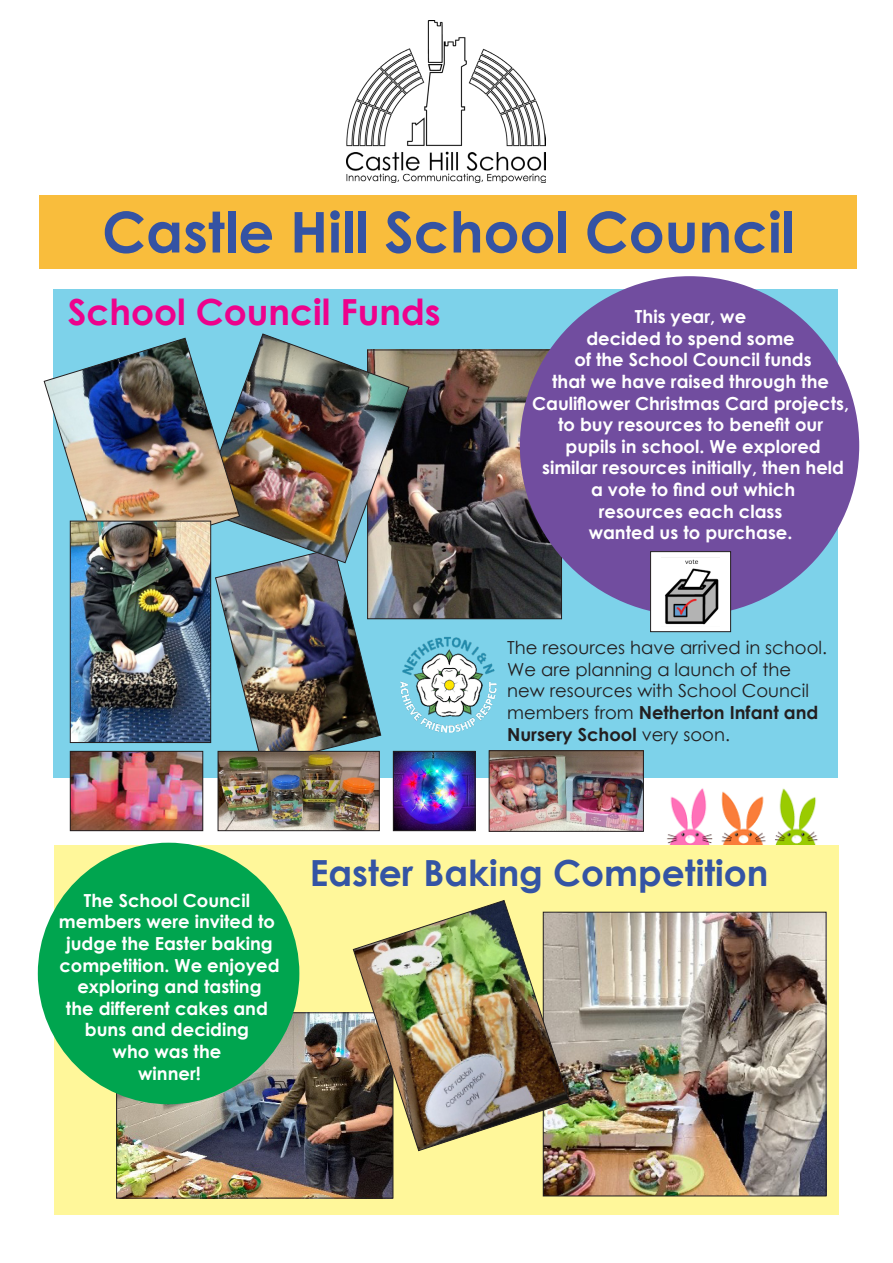
<style>
.page{position:relative;width:893px;height:1263px;background:#fff}
.page>*{position:absolute;margin:0;border:0;box-sizing:border-box;transform-origin:0 0}
.t1{font:700 56.25px "Century Gothic";color:#3553a3}
.t2{font:700 36px "Century Gothic";color:#3454a4}
.t3{font:700 36px "Century Gothic";color:#ed028c}
.t4{font:700 18px/21.6px "Century Gothic";color:#fff;text-align:center}
.t5{font:18px/21.6px "Century Gothic";color:#231f20}
.s1{font-weight:700}
</style>
<div class="page">
<div style="left:55px;top:845px;width:784px;height:370px;background:#fff79a"></div>
<div style="left:39px;top:196px;width:818px;height:73px;background:#f9bd3c"></div>
<img style="left:347px;top:20px;width:198px;height:163px">
<div style="left:54px;top:289px;width:784px;height:489px;background:#7dd2ea"></div>
<img style="left:382px;top:352px;width:178px;height:265px">
<img style="left:220px;top:766px;width:158px;height:63px">
<div style="left:218px;top:751px;width:162px;height:80px;border:1px solid #231f20"></div>
<img style="left:491px;top:752px;width:151px;height:78px">
<div style="left:489px;top:750px;width:155px;height:82px;border:1px solid #231f20"></div>
<img style="left:72px;top:766px;width:129px;height:63px">
<div style="left:70px;top:751px;width:133px;height:80px;border:1px solid #231f20"></div>
<img style="left:395px;top:753px;width:78px;height:76px">
<div style="left:393px;top:751px;width:82px;height:80px;border:1px solid #231f20"></div>
<img style="left:545px;top:914px;width:279px;height:280px">
<div style="left:543px;top:912px;width:283px;height:284px;border:1px solid #231f20"></div>
<img style="left:118px;top:1014px;width:273px;height:182px">
<img style="left:400px;top:637px;width:97px;height:96px">
<img style="left:352px;top:900px;width:218px;height:251px">
<img style="left:667px;top:788px;width:151px;height:57px">
<div style="left:520px;top:276px;width:339px;height:340px;background:#714d9f;border-radius:50%"></div>
<img style="left:261px;top:333px;width:149px;height:231px">
<div style="left:650px;top:551px;width:81px;height:81px;background:#fff;border:1px solid #231f20"></div>
<img style="left:662px;top:557px;width:57px;height:68px">
<img style="left:43px;top:337px;width:339px;height:429px">
<img style="left:72px;top:523px;width:137px;height:218px">
<div style="left:70px;top:521px;width:141px;height:222px;border:1px solid #231f20"></div>
<div style="left:38px;top:843px;width:261px;height:261px;background:#00a54f;border-radius:50%"></div>
<p class="t1" style="left:102px;top:189px;width:694px">Castle Hill School Council</p>
<p class="t3" style="left:68px;top:285px;width:374px">School Council Funds</p>
<p class="t4" style="left:635px;top:305px;width:113px">This year, we</p>
<p class="t4" style="left:586px;top:327px;width:210px">decided to spend some</p>
<p class="t4" style="left:574px;top:348px;width:239px">of the School Council funds</p>
<p class="t4" style="left:532px;top:370px;width:318px">that we have raised through the<br>Cauliflower Christmas Card projects,</p>
<p class="t4" style="left:558px;top:413px;width:266px">to buy resources to benefit our</p>
<p class="t4" style="left:565px;top:435px;width:257px">pupils in school. We explored</p>
<p class="t4" style="left:542px;top:456px;width:304px">similar resources initially, then held</p>
<p class="t4" style="left:591px;top:478px;width:206px">a vote to find out which</p>
<p class="t4" style="left:599px;top:499px;width:185px">resources each class</p>
<p class="t4" style="left:589px;top:521px;width:205px">wanted us to purchase.</p>
<p class="t5" style="left:507px;top:636px;width:321px">The resources have arrived in school.<br>We are planning a launch of the new resources with School Council members from <span class="s1">Netherton Infant and<br>Nursery School</span> very soon.</p>
<p class="t4" style="left:84px;top:889px;width:168px">The School Council</p>
<p class="t4" style="left:59px;top:910px;width:218px">members were invited to</p>
<p class="t4" style="left:66px;top:932px;width:208px">judge the Easter baking</p>
<p class="t4" style="left:59px;top:953px;width:222px">competition. We enjoyed</p>
<p class="t4" style="left:77px;top:975px;width:186px">exploring and tasting</p>
<p class="t4" style="left:66px;top:997px;width:203px">the different cakes and</p>
<p class="t4" style="left:85px;top:1018px;width:166px">buns and deciding</p>
<p class="t4" style="left:113px;top:1040px;width:110px">who was the</p>
<p class="t4" style="left:138px;top:1061px;width:64px">winner!</p>
<p class="t2" style="left:310px;top:846px;width:460px">Easter Baking Competition</p>
</div>
